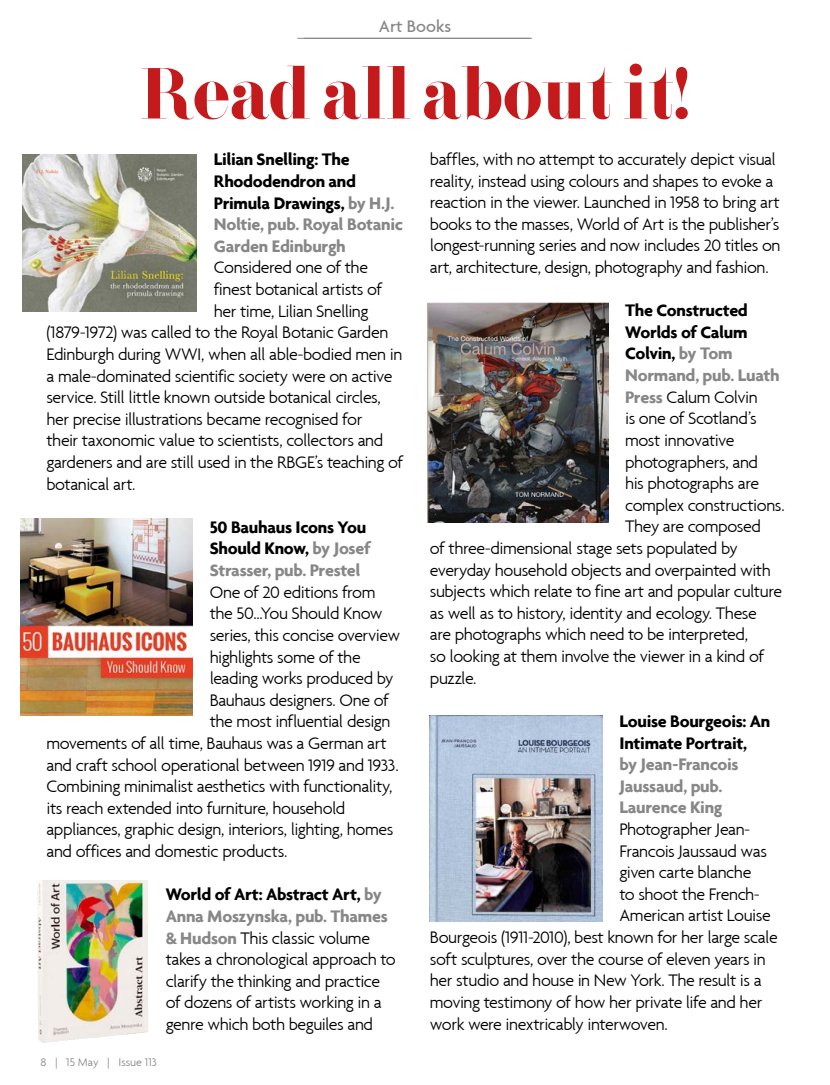
<style>
.page{position:relative;width:830px;height:1085px;background:#fff}
.page>*{position:absolute;margin:0;border:0;box-sizing:border-box;transform-origin:0 0}
.t1{font:800 72px "F Bella";color:#c41a1c}
.t2{font:300 18px/21.6px "Agenda";letter-spacing:-.03em;color:#000}
.t3{font:700 18px/21.6px "Agenda";letter-spacing:-.02em;color:#000}
.t4{font:700 18px/21.6px "Agenda";letter-spacing:-.015em;color:#878787}
.t5{font:500 18px "Agenda";color:#878787}
.t6{font:300 12px "Agenda";color:#878787}
.s1{color:#878787}
.s2{font-weight:700;color:#878787}
.s3{font-weight:700}
</style>
<div class="page">
<img style="left:429px;top:716px;width:173px;height:205px">
<img style="left:37px;top:880px;width:111px;height:162px">
<img style="left:427px;top:302px;width:181px;height:220px">
<img style="left:21px;top:518px;width:172px;height:198px">
<img style="left:22px;top:154px;width:175px;height:157px">
<hr style="left:297px;top:38px;width:234px;height:1px;background:#878787">
<p class="t5" style="left:379px;top:15px;width:74px">Art Books</p>
<h1 class="t1" style="left:140px;top:51px;width:550px">Read all about it!</h1>
<p class="t2" style="left:429px;top:148px;width:352px">baffles, with no attempt to accurately depict visual reality, instead using colours and shapes to evoke a reaction in the viewer. Launched in 1958 to bring art books to the masses, World of Art is the publisher’s longest-running series and now includes 20 titles on art, architecture, design, photography and fashion.</p>
<p class="t3" style="left:625px;top:299px;width:124px">The Constructed</p>
<p class="t3" style="left:625px;top:321px;width:124px">Worlds of Calum</p>
<p class="t3" style="left:625px;top:342px;width:109px">Colvin, <span class="s1">by Tom</span></p>
<p class="t4" style="left:625px;top:364px;width:156px">Normand, pub. Luath</p>
<p class="t2" style="left:625px;top:386px;width:134px"><span class="s2">Press</span> Calum Colvin</p>
<p class="t2" style="left:625px;top:407px;width:133px">is one of Scotland’s</p>
<p class="t2" style="left:625px;top:429px;width:111px">most innovative</p>
<p class="t2" style="left:625px;top:450px;width:134px">photographers, and</p>
<p class="t2" style="left:625px;top:472px;width:135px">his photographs are</p>
<p class="t2" style="left:625px;top:494px;width:161px">complex constructions.</p>
<p class="t2" style="left:625px;top:515px;width:137px">They are composed</p>
<p class="t2" style="left:429px;top:537px;width:309px">of three-dimensional stage sets populated by</p>
<p class="t2" style="left:429px;top:558px;width:342px">everyday household objects and overpainted with</p>
<p class="t2" style="left:429px;top:580px;width:353px">subjects which relate to fine art and popular culture</p>
<p class="t2" style="left:429px;top:602px;width:328px">as well as to history, identity and ecology. These</p>
<p class="t2" style="left:429px;top:623px;width:319px">are photographs which need to be interpreted,</p>
<p class="t2" style="left:429px;top:645px;width:335px">so looking at them involve the viewer in a kind of</p>
<p class="t2" style="left:429px;top:666px;width:48px">puzzle.</p>
<p class="t3" style="left:619px;top:709px;width:152px">Louise Bourgeois: An<br>Intimate Portrait,</p>
<p class="t4" style="left:619px;top:753px;width:121px">by Jean-Francois<br>Jaussaud, pub.<br>Laurence King</p>
<p class="t2" style="left:619px;top:818px;width:132px">Photographer Jean-</p>
<p class="t2" style="left:619px;top:839px;width:149px">Francois Jaussaud was</p>
<p class="t2" style="left:619px;top:861px;width:133px">given carte blanche</p>
<p class="t2" style="left:619px;top:882px;width:142px">to shoot the French-</p>
<p class="t2" style="left:619px;top:904px;width:153px">American artist Louise</p>
<p class="t2" style="left:429px;top:926px;width:349px">Bourgeois (1911-2010), best known for her large scale</p>
<p class="t2" style="left:429px;top:947px;width:337px">soft sculptures, over the course of eleven years in</p>
<p class="t2" style="left:429px;top:969px;width:333px">her studio and house in New York. The result is a</p>
<p class="t2" style="left:429px;top:990px;width:334px">moving testimony of how her private life and her</p>
<p class="t2" style="left:429px;top:1012px;width:239px">work were inextricably interwoven.</p>
<p class="t3" style="left:214px;top:148px;width:191px">Lilian Snelling: The<br>Rhododendron and<br>Primula Drawings, <span class="s1">by H.J.<br>Noltie, pub. Royal Botanic<br>Garden Edinburgh</span></p>
<p class="t2" style="left:214px;top:256px;width:156px">Considered one of the</p>
<p class="t2" style="left:214px;top:278px;width:170px">finest botanical artists of</p>
<p class="t2" style="left:214px;top:300px;width:156px">her time, Lilian Snelling</p>
<p class="t2" style="left:46px;top:321px;width:343px">(1879-1972) was called to the Royal Botanic Garden</p>
<p class="t2" style="left:46px;top:343px;width:357px">Edinburgh during WWI, when all able-bodied men in</p>
<p class="t2" style="left:46px;top:364px;width:347px">a male-dominated scientific society were on active</p>
<p class="t2" style="left:46px;top:386px;width:336px">service. Still little known outside botanical circles,</p>
<p class="t2" style="left:46px;top:408px;width:317px">her precise illustrations became recognised for</p>
<p class="t2" style="left:46px;top:429px;width:338px">their taxonomic value to scientists, collectors and</p>
<p class="t2" style="left:46px;top:451px;width:358px">gardeners and are still used in the RBGE’s teaching of</p>
<p class="t2" style="left:46px;top:472px;width:91px">botanical art.</p>
<p class="t3" style="left:210px;top:515px;width:162px">50 Bauhaus Icons You<br>Should Know, <span class="s1">by Josef<br>Strasser, pub. Prestel</span></p>
<p class="t2" style="left:210px;top:580px;width:167px">One of 20 editions from</p>
<p class="t2" style="left:210px;top:602px;width:174px">the 50...You Should Know</p>
<p class="t2" style="left:210px;top:624px;width:192px">series, this concise overview</p>
<p class="t2" style="left:210px;top:645px;width:152px">highlights some of the</p>
<p class="t2" style="left:210px;top:667px;width:185px">leading works produced by</p>
<p class="t2" style="left:210px;top:688px;width:180px">Bauhaus designers. One of</p>
<p class="t2" style="left:210px;top:710px;width:182px">the most influential design</p>
<p class="t2" style="left:46px;top:732px;width:342px">movements of all time, Bauhaus was a German art</p>
<p class="t2" style="left:46px;top:753px;width:353px">and craft school operational between 1919 and 1933.</p>
<p class="t2" style="left:46px;top:775px;width:347px">Combining minimalist aesthetics with functionality,</p>
<p class="t2" style="left:46px;top:796px;width:300px">its reach extended into furniture, household</p>
<p class="t2" style="left:46px;top:818px;width:348px">appliances, graphic design, interiors, lighting, homes</p>
<p class="t2" style="left:46px;top:840px;width:242px">and offices and domestic products.</p>
<p class="t2" style="left:166px;top:883px;width:231px"><span class="s3">World of Art: Abstract Art,</span> <span class="s2">by<br>Anna Moszynska, pub. Thames &amp; Hudson</span> This classic volume takes a chronological approach to clarify the thinking and practice of dozens of artists working in a genre which both beguiles and</p>
<p class="t6" style="left:40px;top:1054px;width:118px">8 | 15 May | Issue 113</p>
</div>
